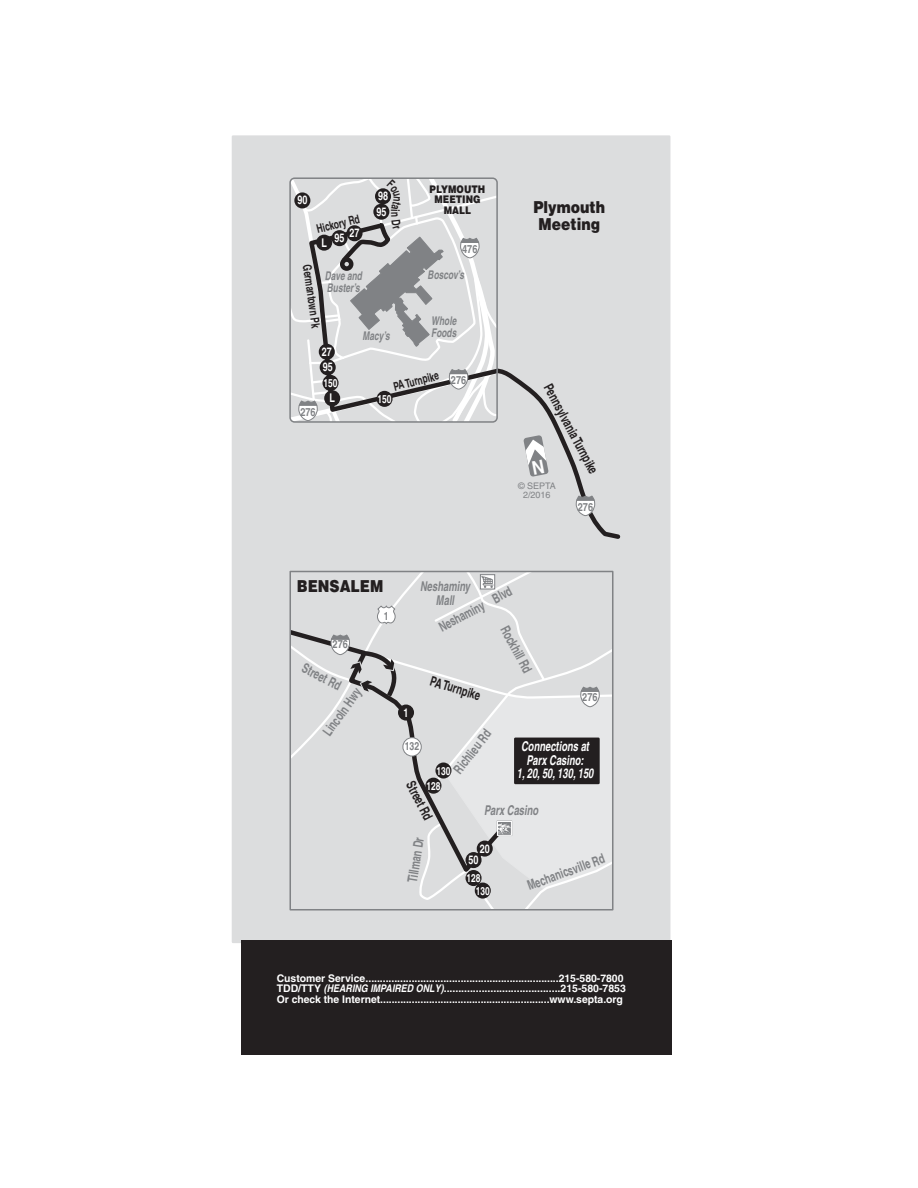
<style>
.page{position:relative;width:918px;height:1188px;background:#fff}
.page>*{position:absolute;margin:0;border:0;box-sizing:border-box;transform-origin:0 0}
.t1{font:900 16.5px/16.5px "Helvetica";color:#231f20;text-align:center;scale:.85 1}
.t2{font:700 condensed 13.5px "Helvetica";color:#808285;scale:.85 1}
.t3{font:italic 700 condensed 13.5px/13.5px "Helvetica";color:#fff;text-align:center;scale:.85 1}
.t4{font:700 condensed 13.5px "Helvetica";color:#231f20;scale:.85 1}
.t5{font:italic 700 condensed 13.5px/13.5px "Helvetica";color:#808285;text-align:center;scale:.85 1}
.t6{font:italic 700 condensed 12px/12px "Helvetica";color:#808285;scale:.85 1}
.t7{font:700 condensed 12px "Helvetica";color:#231f20;scale:.85 1}
.t8{font:700 12px/15.3px "Helvetica";color:#fff;scale:.75 1}
.t9{font:700 condensed 11.25px "Helvetica";color:#808285}
.t10{font:700 11.25px "Helvetica";color:#fff;scale:.75 1}
.t11{font:700 condensed 11.25px "Helvetica";color:#808285;scale:.95 1}
.t12{font:700 10.5px/10.5px "Helvetica";color:#fff}
.t13{font:900 10.5px/10.5px "Helvetica";color:#231f20;text-align:center;scale:.85 1}
.t14{font:9px/9px "Helvetica";color:#808285;text-align:center}
.s1{font-style:italic}
</style>
<div class="page">
<div style="left:232px;top:135px;width:438px;height:808px;background:#dcddde"></div>
<svg style="left:292px;top:574px;width:319px;height:334px"></svg>
<div style="left:497px;top:821px;width:15px;height:15px;border:1px solid #fff"></div>
<div style="left:289px;top:571px;width:325px;height:340px;border:2px solid #808285"></div>
<div style="left:241px;top:940px;width:431px;height:114px;background:#231f20"></div>
<svg style="left:290px;top:178px;width:331px;height:361px"></svg>
<p class="t8" style="left:297px;top:192px;width:15px">90</p>
<p class="t7" style="left:315px;top:222px;width:53px;rotate:-14deg">Hickory Rd</p>
<p class="t7" style="left:314px;top:264px;width:76px;rotate:82deg">Germantown Pk</p>
<p class="t8" style="left:335px;top:228px;width:35px">95 27</p>
<p class="t8" style="left:321px;top:235px;width:9px">L</p>
<p class="t6" style="left:325px;top:270px;width:45px">Dave and<br>Buster’s</p>
<p class="t8" style="left:376px;top:188px;width:17px">98<br>95</p>
<p class="t6" style="left:363px;top:329px;width:33px">Macy’s</p>
<p class="t13" style="left:430px;top:183px;width:67px">PLYMOUTH<br>MEETING<br>MALL</p>
<p class="t9" style="left:462px;top:242px;width:17px">476</p>
<p class="t6" style="left:428px;top:269px;width:44px">Boscov’s</p>
<p class="t6" style="left:431px;top:314px;width:31px">Whole<br>Foods</p>
<p class="t8" style="left:322px;top:344px;width:15px">27</p>
<p class="t8" style="left:329px;top:390px;width:9px">L</p>
<p class="t8" style="left:323px;top:359px;width:15px">95</p>
<p class="t10" style="left:323px;top:376px;width:20px">150</p>
<p class="t9" style="left:300px;top:405px;width:17px">276</p>
<p class="t7" style="left:392px;top:379px;width:56px;rotate:-14deg">PATurnpike</p>
<p class="t10" style="left:377px;top:392px;width:20px">150</p>
<p class="t9" style="left:451px;top:374px;width:17px">276</p>
<h1 class="t1" style="left:533px;top:199px;width:86px">Plymouth<br>Meeting</h1>
<p class="t4" style="left:555px;top:381px;width:119px;rotate:62deg">Pennsylvania Turnpike</p>
<p class="t14" style="left:518px;top:481px;width:39px">© SEPTA<br>2/2016</p>
<p class="t9" style="left:578px;top:500px;width:17px">276</p>
<h1 class="t1" style="left:297px;top:578px;width:103px">BENSALEM</h1>
<p class="t9" style="left:333px;top:638px;width:17px">276</p>
<p class="t2" style="left:307px;top:660px;width:51px;rotate:27deg">Street Rd</p>
<p class="t2" style="left:319px;top:729px;width:67px;rotate:-54deg">Lincoln Hwy</p>
<p class="t11" style="left:384px;top:609px;width:7px">1</p>
<p class="t8" style="left:404px;top:704px;width:8px">1</p>
<p class="t5" style="left:420px;top:579px;width:60px">Neshaminy<br>Mall</p>
<p class="t2" style="left:436px;top:621px;width:97px;rotate:-28deg">Neshaminy Blvd</p>
<p class="t2" style="left:512px;top:623px;width:62px;rotate:62deg">Rockhill Rd</p>
<p class="t4" style="left:433px;top:673px;width:63px;rotate:17deg">PATurnpike</p>
<p class="t9" style="left:582px;top:690px;width:17px">276</p>
<p class="t2" style="left:450px;top:767px;width:62px;rotate:-52deg">Richlieu Rd</p>
<p class="t3" style="left:517px;top:740px;width:92px">Connections at<br>Parx Casino:<br>1, 20, 50, 130, 150</p>
<p class="t11" style="left:405px;top:739px;width:17px">132</p>
<p class="t10" style="left:436px;top:764px;width:20px">130</p>
<p class="t4" style="left:417px;top:778px;width:51px;rotate:63deg">Street Rd</p>
<p class="t10" style="left:426px;top:779px;width:20px">128</p>
<p class="t5" style="left:484px;top:803px;width:65px">Parx Casino</p>
<p class="t2" style="left:404px;top:881px;width:56px;rotate:-81deg">Tillman Dr</p>
<p class="t8" style="left:480px;top:841px;width:15px">20</p>
<p class="t8" style="left:469px;top:852px;width:15px">50</p>
<p class="t10" style="left:467px;top:871px;width:20px">128</p>
<p class="t10" style="left:476px;top:884px;width:20px">130</p>
<p class="t2" style="left:525px;top:878px;width:97px;rotate:-20deg">Mechanicsville Rd</p>
<p class="t12" style="left:277px;top:973px;width:351px">Customer Service...................................................................215-580-7800<br>TDD/TTY <span class="s1">(HEARING IMPAIRED ONLY)</span>........................................215-580-7853<br>Or check the Internet...........................................................www.septa.org</p>
</div>
